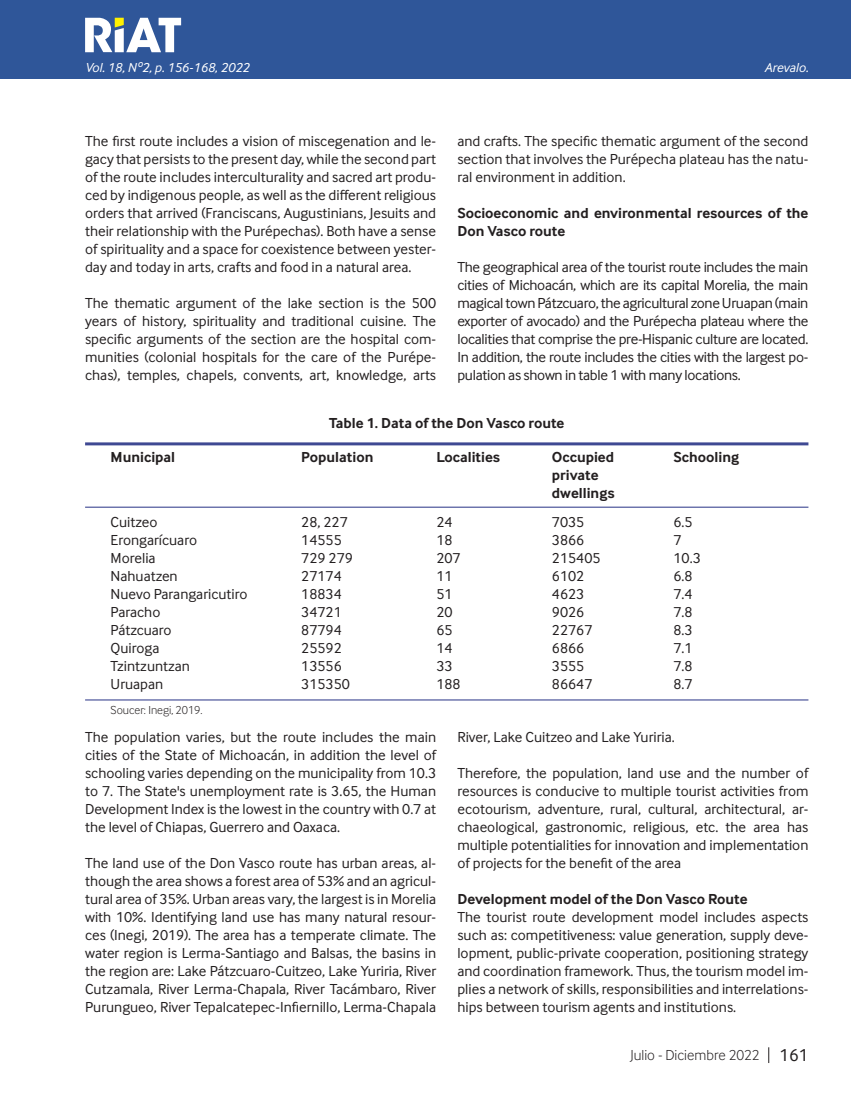
<style>
.page{position:relative;width:851px;height:1106px;background:#fff}
.page>*{position:absolute;margin:0;border:0;box-sizing:border-box;transform-origin:0 0}
.Cuerpo_de_Texto{font:15px/18px "Inter Face";color:#231f20;text-align:justify}
.Cuerpo_de_Texto-2{font:700 15px/18px "Inter Face";color:#231f20}
.TABLAS_TITULO{font:700 15px "Inter Face";color:#231f20}
.t1{font:300 15px "Inter Face";color:#231f20}
.Cuño_de_pagina{font:italic 13.5px "Inter Face";color:#fff}
.Fuente{font:300 12px "Inter Face";color:#231f20}
.s1{font-weight:400;font-size:18px}
</style>
<div class="page">
<div style="left:0;top:0;width:850px;height:79px;background:#2f5699"></div>
<svg style="left:768px;top:1047px;width:1px;height:16px"></svg>
<svg style="left:85px;top:18px;width:96px;height:34px"></svg>
<hr style="left:85px;top:506px;width:723px;height:2px;background:#3f4993">
<hr style="left:85px;top:699px;width:723px;height:1px;background:#3f4993">
<hr style="left:85px;top:442px;width:723px;height:3px;background:#3f4993">
<p class="Cuño_de_pagina" style="left:85px;top:59px;width:166px">Vol. 18, Nº2, p. 156-168, 2022</p>
<p class="Cuño_de_pagina" style="left:764px;top:59px;width:45px">Arevalo.</p>
<p class="Cuerpo_de_Texto" style="left:85px;top:132px;width:352px">The first route includes a vision of miscegenation and le&shy;gacy that persists to the present day, while the second part of the route includes interculturality and sacred art produ&shy;ced by indigenous people, as well as the different religious orders that arrived (Franciscans, Augustinians, Jesuits and their relationship with the Purépechas). Both have a sense of spirituality and a space for coexistence between yester&shy;day and today in arts, crafts and food in a natural area.</p>
<p class="Cuerpo_de_Texto" style="left:85px;top:294px;width:352px">The thematic argument of the lake section is the 500 years of history, spirituality and traditional cuisine. The specific arguments of the section are the hospital com&shy;munities (colonial hospitals for the care of the Purépe&shy;chas), temples, chapels, convents, art, knowledge, arts</p>
<p class="Cuerpo_de_Texto" style="left:457px;top:132px;width:352px">and crafts. The specific thematic argument of the second section that involves the Purépecha plateau has the natu&shy;ral environment in addition.</p>
<p class="Cuerpo_de_Texto-2" style="left:457px;top:204px;width:352px">Socioeconomic and environmental resources of the<br>Don Vasco route</p>
<p class="Cuerpo_de_Texto" style="left:457px;top:258px;width:352px">The geographical area of the tourist route includes the main cities of Michoacán, which are its capital Morelia, the main magical town Pátzcuaro, the agricultural zone Uruapan (main exporter of avocado) and the Purépecha plateau where the localities that comprise the pre-Hispanic culture are located.<br>In addition, the route includes the cities with the largest po&shy;pulation as shown in table 1 with many locations.</p>
<p class="TABLAS_TITULO" style="left:329px;top:414px;width:237px">Table 1. Data of the Don Vasco route</p>
<p class="Cuerpo_de_Texto-2" style="left:111px;top:448px;width:66px">Municipal</p>
<p class="Cuerpo_de_Texto-2" style="left:301px;top:448px;width:74px">Population</p>
<p class="Cuerpo_de_Texto-2" style="left:436px;top:448px;width:65px">Localities</p>
<p class="Cuerpo_de_Texto-2" style="left:552px;top:448px;width:64px">Occupied</p>
<p class="Cuerpo_de_Texto-2" style="left:673px;top:448px;width:67px">Schooling</p>
<p class="Cuerpo_de_Texto-2" style="left:552px;top:466px;width:48px">private</p>
<p class="Cuerpo_de_Texto-2" style="left:552px;top:484px;width:64px">dwellings</p>
<p class="Cuerpo_de_Texto" style="left:111px;top:512px;width:48px">Cuitzeo</p>
<p class="Cuerpo_de_Texto" style="left:301px;top:512px;width:48px">28, 227</p>
<p class="Cuerpo_de_Texto" style="left:436px;top:512px;width:18px">24</p>
<p class="Cuerpo_de_Texto" style="left:552px;top:512px;width:34px">7035</p>
<p class="Cuerpo_de_Texto" style="left:673px;top:512px;width:21px">6.5</p>
<p class="Cuerpo_de_Texto" style="left:111px;top:530px;width:88px">Erongarícuaro</p>
<p class="Cuerpo_de_Texto" style="left:301px;top:530px;width:42px">14555</p>
<p class="Cuerpo_de_Texto" style="left:436px;top:530px;width:18px">18</p>
<p class="Cuerpo_de_Texto" style="left:552px;top:530px;width:34px">3866</p>
<p class="Cuerpo_de_Texto" style="left:673px;top:530px;width:10px">7</p>
<p class="Cuerpo_de_Texto" style="left:111px;top:548px;width:46px">Morelia</p>
<p class="Cuerpo_de_Texto" style="left:301px;top:548px;width:53px">729 279</p>
<p class="Cuerpo_de_Texto" style="left:436px;top:548px;width:26px">207</p>
<p class="Cuerpo_de_Texto" style="left:552px;top:548px;width:50px">215405</p>
<p class="Cuerpo_de_Texto" style="left:673px;top:548px;width:29px">10.3</p>
<p class="Cuerpo_de_Texto" style="left:111px;top:566px;width:69px">Nahuatzen</p>
<p class="Cuerpo_de_Texto" style="left:301px;top:566px;width:42px">27174</p>
<p class="Cuerpo_de_Texto" style="left:436px;top:566px;width:18px">11</p>
<p class="Cuerpo_de_Texto" style="left:552px;top:566px;width:34px">6102</p>
<p class="Cuerpo_de_Texto" style="left:673px;top:566px;width:21px">6.8</p>
<p class="Cuerpo_de_Texto" style="left:111px;top:584px;width:138px">Nuevo Parangaricutiro</p>
<p class="Cuerpo_de_Texto" style="left:301px;top:584px;width:42px">18834</p>
<p class="Cuerpo_de_Texto" style="left:436px;top:584px;width:18px">51</p>
<p class="Cuerpo_de_Texto" style="left:552px;top:584px;width:34px">4623</p>
<p class="Cuerpo_de_Texto" style="left:673px;top:584px;width:21px">7.4</p>
<p class="Cuerpo_de_Texto" style="left:111px;top:602px;width:51px">Paracho</p>
<p class="Cuerpo_de_Texto" style="left:301px;top:602px;width:42px">34721</p>
<p class="Cuerpo_de_Texto" style="left:436px;top:602px;width:18px">20</p>
<p class="Cuerpo_de_Texto" style="left:552px;top:602px;width:34px">9026</p>
<p class="Cuerpo_de_Texto" style="left:673px;top:602px;width:21px">7.8</p>
<p class="Cuerpo_de_Texto" style="left:111px;top:620px;width:63px">Pátzcuaro</p>
<p class="Cuerpo_de_Texto" style="left:301px;top:620px;width:42px">87794</p>
<p class="Cuerpo_de_Texto" style="left:436px;top:620px;width:18px">65</p>
<p class="Cuerpo_de_Texto" style="left:552px;top:620px;width:42px">22767</p>
<p class="Cuerpo_de_Texto" style="left:673px;top:620px;width:21px">8.3</p>
<p class="Cuerpo_de_Texto" style="left:111px;top:638px;width:50px">Quiroga</p>
<p class="Cuerpo_de_Texto" style="left:301px;top:638px;width:42px">25592</p>
<p class="Cuerpo_de_Texto" style="left:436px;top:638px;width:18px">14</p>
<p class="Cuerpo_de_Texto" style="left:552px;top:638px;width:34px">6866</p>
<p class="Cuerpo_de_Texto" style="left:673px;top:638px;width:21px">7.1</p>
<p class="Cuerpo_de_Texto" style="left:111px;top:656px;width:81px">Tzintzuntzan</p>
<p class="Cuerpo_de_Texto" style="left:301px;top:656px;width:42px">13556</p>
<p class="Cuerpo_de_Texto" style="left:436px;top:656px;width:18px">33</p>
<p class="Cuerpo_de_Texto" style="left:552px;top:656px;width:34px">3555</p>
<p class="Cuerpo_de_Texto" style="left:673px;top:656px;width:21px">7.8</p>
<p class="Cuerpo_de_Texto" style="left:111px;top:674px;width:54px">Uruapan</p>
<p class="Cuerpo_de_Texto" style="left:301px;top:674px;width:50px">315350</p>
<p class="Cuerpo_de_Texto" style="left:436px;top:674px;width:26px">188</p>
<p class="Cuerpo_de_Texto" style="left:552px;top:674px;width:42px">86647</p>
<p class="Cuerpo_de_Texto" style="left:673px;top:674px;width:21px">8.7</p>
<p class="Fuente" style="left:111px;top:703px;width:93px">Soucer: Inegi, 2019.</p>
<p class="Cuerpo_de_Texto" style="left:85px;top:727px;width:352px">The population varies, but the route includes the main cities of the State of Michoacán, in addition the level of schooling varies depending on the municipality from 10.3 to 7. The State's unemployment rate is 3.65, the Human Development Index is the lowest in the country with 0.7 at the level of Chiapas, Guerrero and Oaxaca.</p>
<p class="Cuerpo_de_Texto" style="left:85px;top:853px;width:352px">The land use of the Don Vasco route has urban areas, al&shy;though the area shows a forest area of 53% and an agricul&shy;tural area of 35%. Urban areas vary, the largest is in Morelia with 10%. Identifying land use has many natural resour&shy;ces (Inegi, 2019). The area has a temperate climate. The water region is Lerma-Santiago and Balsas, the basins in the region are: Lake Pátzcuaro-Cuitzeo, Lake Yuriria, River Cutzamala, River Lerma-Chapala, River Tacámbaro, River Purungueo, River Tepalcatepec-Infiernillo, Lerma-Chapala</p>
<p class="Cuerpo_de_Texto" style="left:457px;top:727px;width:219px">River, Lake Cuitzeo and Lake Yuriria.</p>
<p class="Cuerpo_de_Texto" style="left:457px;top:763px;width:352px">Therefore, the population, land use and the number of resources is conducive to multiple tourist activities from ecotourism, adventure, rural, cultural, architectural, ar&shy;chaeological, gastronomic, religious, etc. the area has multiple potentialities for innovation and implementation of projects for the benefit of the area</p>
<p class="Cuerpo_de_Texto-2" style="left:457px;top:889px;width:291px">Development model of the Don Vasco Route</p>
<p class="Cuerpo_de_Texto" style="left:457px;top:907px;width:352px">The tourist route development model includes aspects such as: competitiveness: value generation, supply deve&shy;lopment, public-private cooperation, positioning strategy and coordination framework. Thus, the tourism model im&shy;plies a network of skills, responsibilities and interrelations&shy;hips between tourism agents and institutions.</p>
<p class="t1" style="left:630px;top:1046px;width:180px">Julio - Diciembre 2022 <span class="s1">161</span></p>
</div>
